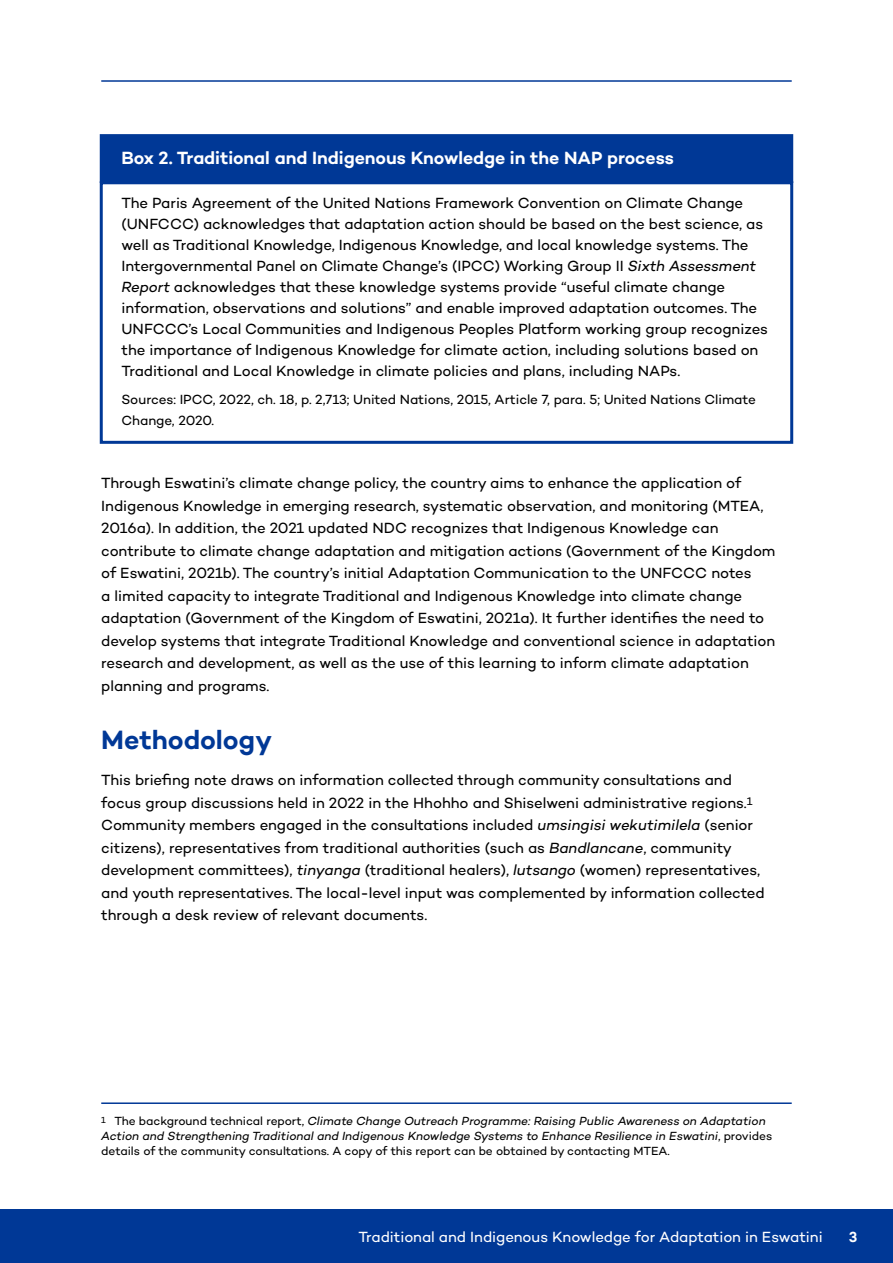
<style>
.page{position:relative;width:893px;height:1263px;background:#fff}
.page>*{position:absolute;margin:0;border:0;box-sizing:border-box;transform-origin:0 0}
.t1{font:600 27px "Campton";letter-spacing:-.005em;color:#003896}
.Box_H1{font:600 18px "Campton";letter-spacing:-.005em;color:#fff}
.Box_Body{font:15px/22.5px "Campton";letter-spacing:-.005em;color:#000}
.t2{font:15px "Campton";letter-spacing:-.005em;color:#fff}
.t3{font:600 15px "Campton";color:#fff}
.Box_Body__last{font:13.5px/21px "Campton";letter-spacing:-.005em;color:#000}
.Footnotes{font:italic 12px/15px "Campton";letter-spacing:-.005em;color:#000}
.s1{font-style:italic}
.s2{font-style:normal}
</style>
<div class="page">
<hr style="left:101px;top:80px;width:691px;height:2px;background:#003896">
<div style="left:0;top:1209px;width:893px;height:54px;background:#003896"></div>
<div style="left:100px;top:134px;width:693px;height:49px;background:#003896;border:3px solid #003896"></div>
<div style="left:100px;top:181px;width:693px;height:263px;border:3px solid #003896"></div>
<hr style="left:101px;top:1102px;width:691px;height:2px;background:#003896">
<p class="Box_H1" style="left:122px;top:146px;width:554px">Box 2. Traditional and Indigenous Knowledge in the NAP process</p>
<p class="Box_Body" style="left:122px;top:192px;width:648px;line-height:21px">The Paris Agreement of the United Nations Framework Convention on Climate Change (UNFCCC) acknowledges that adaptation action should be based on the best science, as well as Traditional Knowledge, Indigenous Knowledge, and local knowledge systems. The Intergovernmental Panel on Climate Change’s (IPCC) Working Group II <span class="s1">Sixth Assessment Report</span> acknowledges that these knowledge systems provide “useful climate change information, observations and solutions” and enable improved adaptation outcomes. The UNFCCC’s Local Communities and Indigenous Peoples Platform working group recognizes the importance of Indigenous Knowledge for climate action, including solutions based on Traditional and Local Knowledge in climate policies and plans, including NAPs.</p>
<p class="Box_Body__last" style="left:122px;top:389px;width:636px">Sources: IPCC, 2022, ch. 18, p. 2,713; United Nations, 2015, Article 7, para. 5; United Nations Climate<br>Change, 2020.</p>
<p class="Box_Body" style="left:101px;top:471px;width:676px">Through Eswatini’s climate change policy, the country aims to enhance the application of Indigenous Knowledge in emerging research, systematic observation, and monitoring (MTEA, 2016a). In addition, the 2021 updated NDC recognizes that Indigenous Knowledge can contribute to climate change adaptation and mitigation actions (Government of the Kingdom of Eswatini, 2021b). The country’s initial Adaptation Communication to the UNFCCC notes<br>a limited capacity to integrate Traditional and Indigenous Knowledge into climate change adaptation (Government of the Kingdom of Eswatini, 2021a). It further identifies the need to develop systems that integrate Traditional Knowledge and conventional science in adaptation research and development, as well as the use of this learning to inform climate adaptation planning and programs.</p>
<h1 class="t1" style="left:101px;top:723px;width:172px">Methodology</h1>
<p class="Box_Body" style="left:101px;top:768px;width:665px">This briefing note draws on information collected through community consultations and focus group discussions held in 2022 in the Hhohho and Shiselweni administrative regions.<sup>1<br></sup>Community members engaged in the consultations included <span class="s1">umsingisi wekutimilela</span> (senior citizens), representatives from traditional authorities (such as <span class="s1">Bandlancane</span>, community development committees), <span class="s1">tinyanga</span> (traditional healers), <span class="s1">lutsango</span> (women) representatives, and youth representatives. The local-level input was complemented by information collected through a desk review of relevant documents.</p>
<p class="Footnotes" style="left:101px;top:1113px;width:673px"><sup>1</sup> <span class="s2">The background technical report,</span> Climate Change Outreach Programme: Raising Public Awareness on Adaptation<br>Action and Strengthening Traditional and Indigenous Knowledge Systems to Enhance Resilience in Eswatini<span class="s2">, provides details of the community consultations. A copy of this report can be obtained by contacting MTEA.</span></p>
<p class="t2" style="left:358px;top:1227px;width:466px">Traditional and Indigenous Knowledge for Adaptation in Eswatini</p>
<p class="t3" style="left:849px;top:1227px;width:10px">3</p>
</div>
